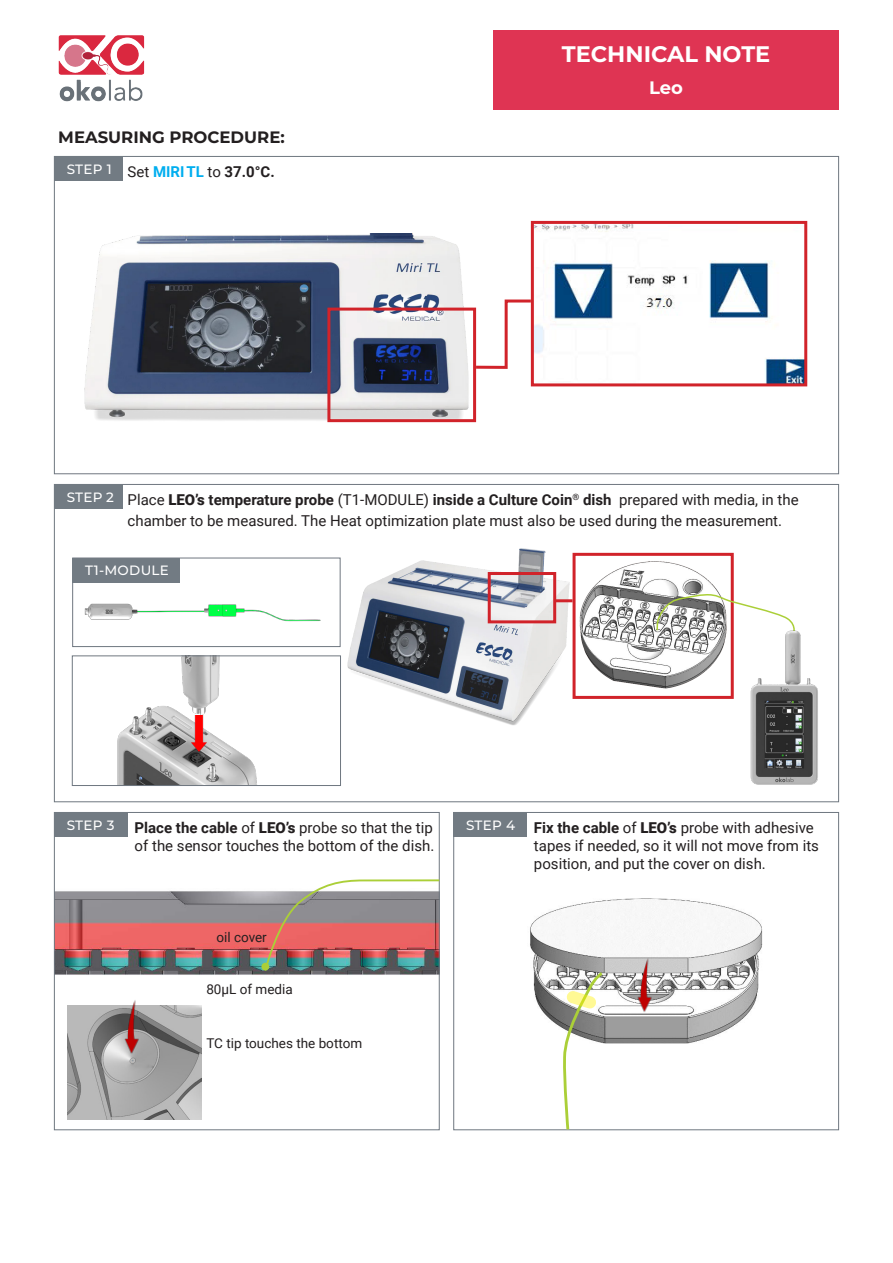
<style>
.page{position:relative;width:893px;height:1263px;background:#fff}
.page>*{position:absolute;margin:0;border:0;box-sizing:border-box;transform-origin:0 0}
.t1{font:700 22.5px "Montserrat";color:#fff}
.t2{font:700 18px "Montserrat";color:#fff}
.t3{font:700 16.5px "Montserrat";color:#231f20}
.t4{font:15px/18px "Roboto";color:#231f20}
.t5{font:700 15px "Roboto";color:#231f20}
.t6{font:13.5px "Roboto";color:#231f20}
.Step{font:500 13.5px "Montserrat";letter-spacing:.02em;color:#fff}
.s1{font-weight:400}
.s2{color:#00aeef}
.s3{font-weight:900}
.s4{font-weight:700}
</style>
<div class="page">
<img style="left:58px;top:35px;width:87px;height:67px">
<div style="left:493px;top:30px;width:346px;height:79px;background:#df3453"></div>
<img style="left:56px;top:891px;width:382px;height:84px">
<img style="left:347px;top:548px;width:226px;height:177px">
<div style="left:54px;top:484px;width:68px;height:25px;background:#727b83"></div>
<div style="left:54px;top:812px;width:73px;height:25px;background:#727b83"></div>
<div style="left:72px;top:558px;width:268px;height:89px;border:1px solid #6f7780"></div>
<img style="left:84px;top:603px;width:237px;height:19px">
<div style="left:72px;top:558px;width:108px;height:25px;background:#727b83"></div>
<img style="left:117px;top:657px;width:140px;height:127px">
<div style="left:72px;top:655px;width:269px;height:131px;border:1px solid #6f7780"></div>
<img style="left:192px;top:716px;width:14px;height:36px">
<div style="left:54px;top:156px;width:68px;height:25px;background:#727b83"></div>
<img style="left:263px;top:878px;width:177px;height:94px">
<div style="left:261px;top:963px;width:8px;height:7px;background:#abcf38;border-radius:50%"></div>
<img style="left:530px;top:898px;width:233px;height:146px">
<div style="left:453px;top:812px;width:386px;height:318px;border:1px solid #6f7780"></div>
<div style="left:453px;top:812px;width:73px;height:25px;background:#727b83"></div>
<img style="left:535px;top:225px;width:268px;height:157px">
<div style="left:531px;top:221px;width:276px;height:165px;border:3px solid #d1232a"></div>
<img style="left:84px;top:234px;width:393px;height:189px">
<div style="left:327px;top:308px;width:149px;height:114px;border:3px solid #d1232a"></div>
<svg style="left:473px;top:298px;width:61px;height:72px"></svg>
<div style="left:488px;top:572px;width:68px;height:51px;border:3px solid #d1232a"></div>
<hr style="left:554px;top:599px;width:19px;height:3px;background:#d1232a">
<svg style="left:562px;top:970px;width:42px;height:161px"></svg>
<img style="left:579px;top:561px;width:147px;height:128px">
<div style="left:573px;top:553px;width:161px;height:146px;border:3px solid #d1232a"></div>
<svg style="left:655px;top:593px;width:134px;height:45px"></svg>
<img style="left:741px;top:619px;width:77px;height:166px">
<img style="left:67px;top:1005px;width:135px;height:114px">
<img style="left:117px;top:1000px;width:28px;height:57px">
<img style="left:630px;top:956px;width:28px;height:59px">
<p class="t3" style="left:58px;top:126px;width:228px">MEASURING PROCEDURE:</p>
<p class="Step" style="left:67px;top:159px;width:46px">STEP 1</p>
<p class="t5" style="left:128px;top:161px;width:149px"><span class="s1">Set</span> <span class="s2">MIRITL</span> <span class="s1">to</span> 37.0°C.</p>
<h1 class="t1" style="left:562px;top:38px;width:210px">TECHNICAL NOTE</h1>
<p class="t2" style="left:649px;top:74px;width:35px">Leo</p>
<p class="Step" style="left:67px;top:487px;width:49px">STEP 2</p>
<p class="t4" style="left:128px;top:488px;width:672px;line-height:21px">Place <span class="s3">LEO’s</span> <span class="s4">temperature probe</span> (T1-MODULE) <span class="s4">inside a Culture Coin</span><sup>®</sup> <span class="s4">dish</span> prepared with media, in the chamber to be measured. The Heat optimization plate must also be used during the measurement.</p>
<p class="Step" style="left:85px;top:561px;width:85px">T1-MODULE</p>
<p class="Step" style="left:67px;top:815px;width:49px">STEP 3</p>
<p class="t4" style="left:135px;top:818px;width:301px"><span class="s4">Place the cable</span> of <span class="s3">LEO’s</span> probe so that the tip of the sensor touches the bottom of the dish.</p>
<p class="t6" style="left:216px;top:927px;width:52px">oil cover</p>
<p class="t6" style="left:206px;top:980px;width:88px">80µL of media</p>
<p class="t6" style="left:206px;top:1034px;width:157px">TC tip touches the bottom</p>
<p class="Step" style="left:466px;top:815px;width:50px">STEP 4</p>
<p class="t4" style="left:534px;top:818px;width:286px"><span class="s4">Fix the cable</span> of <span class="s3">LEO’s</span> probe with adhesive tapes if needed, so it will not move from its position, and put the cover on dish.</p>
</div>
